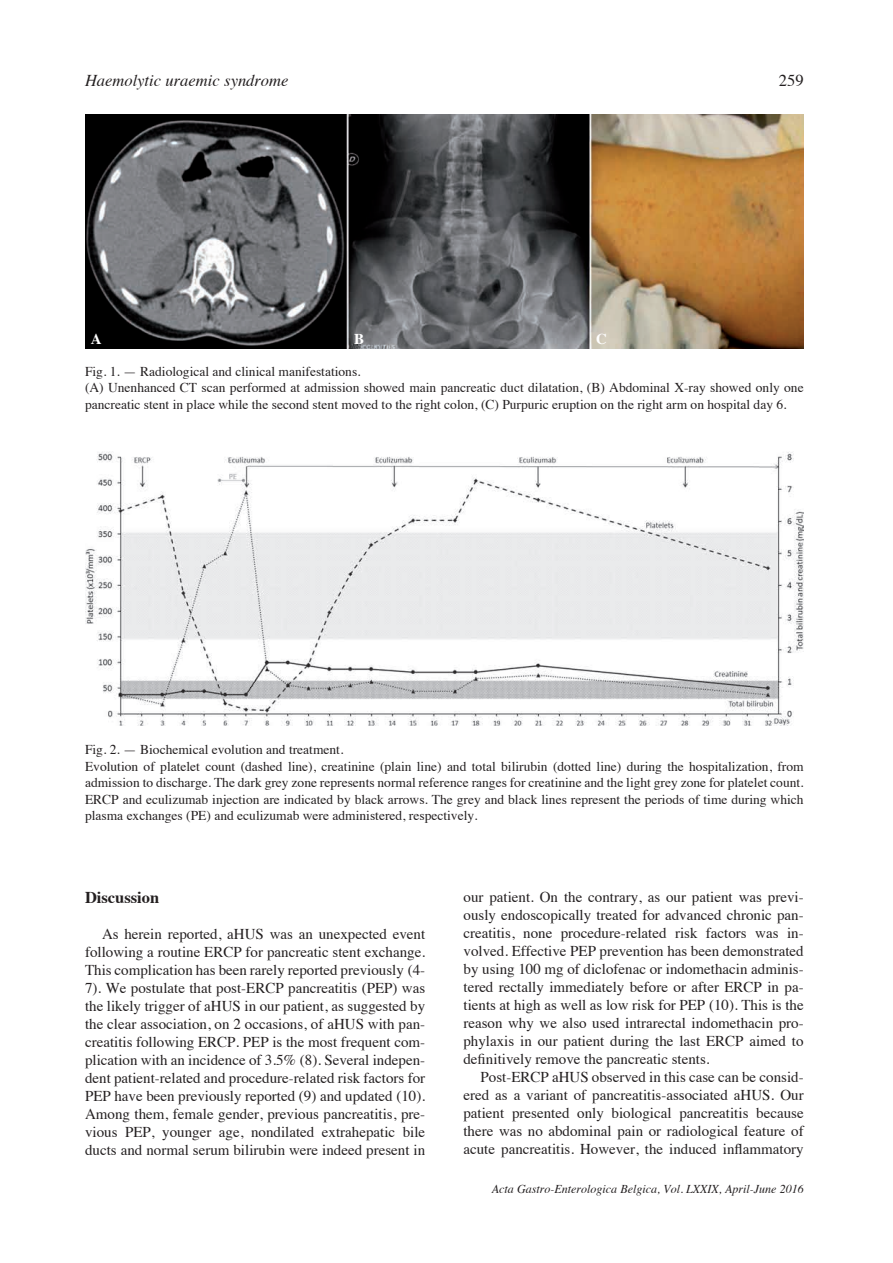
<style>
.page{position:relative;width:893px;height:1263px;background:#fff}
.page>*{position:absolute;margin:0;border:0;box-sizing:border-box;transform-origin:0 0}
.t1{font:italic 16.5px "Times";color:#231f20}
.t2{font:700 16.5px "Times";color:#231f20}
.t3{font:16.5px "Times";color:#231f20}
.t4{font:15px/18px "Times";color:#231f20;text-align:justify}
.t5{font:700 15px "Times";color:#fff}
.t6{font:13.5px/16.5px "Times";color:#231f20}
.t7{font:italic 12px "Times";color:#231f20}
</style>
<div class="page">
<img style="left:85px;top:115px;width:719px;height:234px">
<img style="left:85px;top:452px;width:719px;height:274px">
<p class="t1" style="left:85px;top:66px;width:205px">Haemolytic uraemic syndrome</p>
<p class="t3" style="left:779px;top:65px;width:26px">259</p>
<p class="t5" style="left:91px;top:324px;width:12px">A</p>
<p class="t5" style="left:354px;top:324px;width:12px">B</p>
<p class="t5" style="left:596px;top:324px;width:12px">C</p>
<p class="t6" style="left:85px;top:362px;width:720px">Fig. 1. — Radiological and clinical manifestations.<br>(A) Unenhanced CT scan performed at admission showed main pancreatic duct dilatation, (B) Abdominal X-ray showed only one pancreatic stent in place while the second stent moved to the right colon, (C) Purpuric eruption on the right arm on hospital day 6.</p>
<p class="t6" style="left:85px;top:740px;width:720px">Fig. 2. — Biochemical evolution and treatment.<br>Evolution of platelet count (dashed line), creatinine (plain line) and total bilirubin (dotted line) during the hospitalization, from admission to discharge. The dark grey zone represents normal reference ranges for creatinine and the light grey zone for platelet count.<br>ERCP and eculizumab injection are indicated by black arrows. The grey and black lines represent the periods of time during which plasma exchanges (PE) and eculizumab were administered, respectively.</p>
<p class="t2" style="left:85px;top:881px;width:76px">Discussion</p>
<p class="t4" style="left:85px;top:923px;width:342px;text-indent:17px">As herein reported, aHUS was an unexpected event following a routine ERCP for pancreatic stent exchange.<br>This complication has been rarely reported previously (4- 7). We postulate that post-ERCP pancreatitis (PEP) was the likely trigger of aHUS in our patient, as suggested by the clear association, on 2 occasions, of aHUS with pan&shy;creatitis following ERCP. PEP is the most frequent com&shy;plication with an incidence of 3.5% (8). Several indepen&shy;dent patient-related and procedure-related risk factors for PEP have been previously reported (9) and updated (10).<br>Among them, female gender, previous pancreatitis, pre&shy;vious PEP, younger age, nondilated extrahepatic bile ducts and normal serum bilirubin were indeed present in</p>
<p class="t4" style="left:463px;top:886px;width:342px">our patient. On the contrary, as our patient was previ&shy;ously endoscopically treated for advanced chronic pan&shy;creatitis, none procedure-related risk factors was in&shy;volved. Effective PEP prevention has been demonstrated by using 100 mg of diclofenac or indomethacin adminis&shy;tered rectally immediately before or after ERCP in pa&shy;tients at high as well as low risk for PEP (10). This is the reason why we also used intrarectal indomethacin pro&shy;phylaxis in our patient during the last ERCP aimed to definitively remove the pancreatic stents.</p>
<p class="t4" style="left:463px;top:1066px;width:342px;text-indent:17px">Post-ERCP aHUS observed in this case can be consid&shy;ered as a variant of pancreatitis-associated aHUS. Our patient presented only biological pancreatitis because there was no abdominal pain or radiological feature of acute pancreatitis. However, the induced inflammatory</p>
<p class="t7" style="left:492px;top:1179px;width:313px">Acta Gastro-Enterologica Belgica, Vol. LXXIX, April-June 2016</p>
</div>
